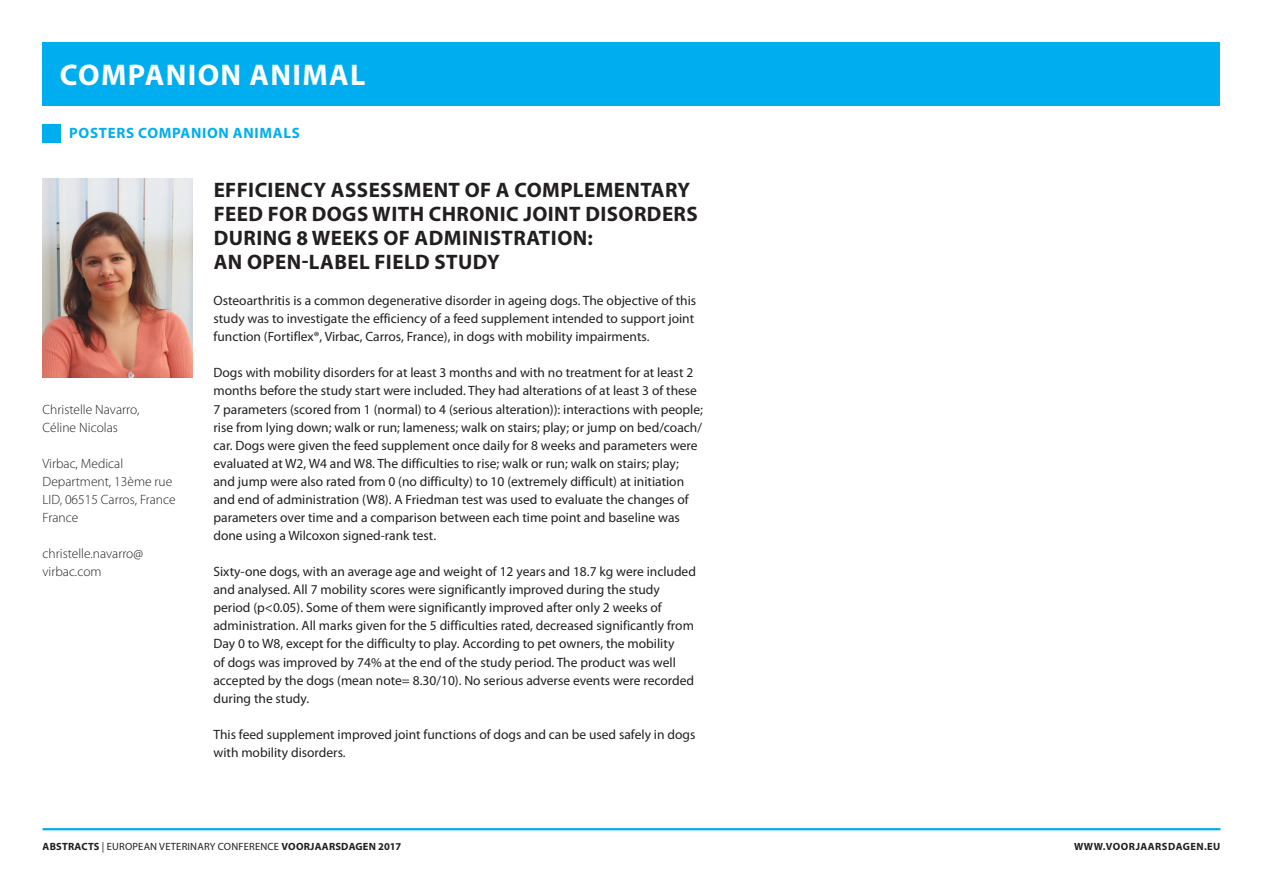
<style>
.page{position:relative;width:1263px;height:893px;background:#fff}
.page>*{position:absolute;margin:0;border:0;box-sizing:border-box;transform-origin:0 0}
.t1{font:700 30px "Myriad Pro";letter-spacing:.045em;color:#fff}
._02_Titel_Abstract{font:700 21px/24px "Myriad Pro";letter-spacing:.02em;color:#231f20}
.t2{font:700 15px "Myriad Pro";letter-spacing:.045em;color:#00aeef}
._01_Platte_tekst{font:13.5px/18px "Myriad Pro";color:#231f20}
.t3{font:300 13.5px/18px "Myriad Pro";color:#231f20}
.t4{font:10.5px "Myriad Pro";letter-spacing:.02em;color:#231f20}
.t5{font:700 10.5px "Myriad Pro";letter-spacing:.045em;color:#231f20}
.s1{font-weight:700}
</style>
<div class="page">
<div style="left:43px;top:43px;width:1177px;height:63px;background:#00aeef"></div>
<hr style="left:43px;top:828px;width:1177px;height:2px;background:#00aeef">
<div style="left:43px;top:124px;width:18px;height:18px;background:#00aeef"></div>
<img style="left:43px;top:179px;width:150px;height:198px">
<hr style="left:1262px;top:43px;width:1px;height:31px;background:#ed028c">
<h1 class="t1" style="left:60px;top:58px;width:307px">COMPANION ANIMAL</h1>
<p class="t2" style="left:69px;top:125px;width:232px">POSTERS COMPANION ANIMALS</p>
<p class="t3" style="left:43px;top:400px;width:98px">Christelle Navarro,<br>Céline Nicolas</p>
<p class="t3" style="left:43px;top:454px;width:135px">Virbac, Medical<br>Department, 13ème rue<br>LID, 06515 Carros, France<br>France</p>
<p class="t3" style="left:43px;top:545px;width:102px">christelle.navarro@ virbac.com</p>
<p class="_02_Titel_Abstract" style="left:214px;top:178px;width:486px">EFFICIENCY ASSESSMENT OF A COMPLEMENTARY FEED FOR DOGS WITH CHRONIC JOINT DISORDERS DURING 8 WEEKS OF ADMINISTRATION:<br>AN OPEN-LABEL FIELD STUDY</p>
<p class="_01_Platte_tekst" style="left:213px;top:292px;width:484px">Osteoarthritis is a common degenerative disorder in ageing dogs. The objective of this study was to investigate the efficiency of a feed supplement intended to support joint function (Fortiflex®, Virbac, Carros, France), in dogs with mobility impairments.</p>
<p class="_01_Platte_tekst" style="left:213px;top:364px;width:491px">Dogs with mobility disorders for at least 3 months and with no treatment for at least 2 months before the study start were included. They had alterations of at least 3 of these 7 parameters (scored from 1 (normal) to 4 (serious alteration)): interactions with people; rise from lying down; walk or run; lameness; walk on stairs; play; or jump on bed/coach/ car. Dogs were given the feed supplement once daily for 8 weeks and parameters were evaluated at W2, W4 and W8. The difficulties to rise; walk or run; walk on stairs; play; and jump were also rated from 0 (no difficulty) to 10 (extremely difficult) at initiation and end of administration (W8). A Friedman test was used to evaluate the changes of parameters over time and a comparison between each time point and baseline was done using a Wilcoxon signed-rank test.</p>
<p class="_01_Platte_tekst" style="left:213px;top:563px;width:484px">Sixty-one dogs, with an average age and weight of 12 years and 18.7 kg were included and analysed. All 7 mobility scores were significantly improved during the study period (p&lt;0.05). Some of them were significantly improved after only 2 weeks of administration. All marks given for the 5 difficulties rated, decreased significantly from Day 0 to W8, except for the difficulty to play. According to pet owners, the mobility<br>of dogs was improved by 74% at the end of the study period. The product was well accepted by the dogs (mean note= 8.30/10). No serious adverse events were recorded during the study.</p>
<p class="_01_Platte_tekst" style="left:213px;top:726px;width:483px">This feed supplement improved joint functions of dogs and can be used safely in dogs with mobility disorders.</p>
<p class="t4" style="left:43px;top:841px;width:360px"><span class="s1">ABSTRACTS</span> | EUROPEAN VETERINARY CONFERENCE <span class="s1">VOORJAARSDAGEN 2017</span></p>
<p class="t5" style="left:1074px;top:841px;width:148px">WWW.VOORJAARSDAGEN.EU</p>
</div>
